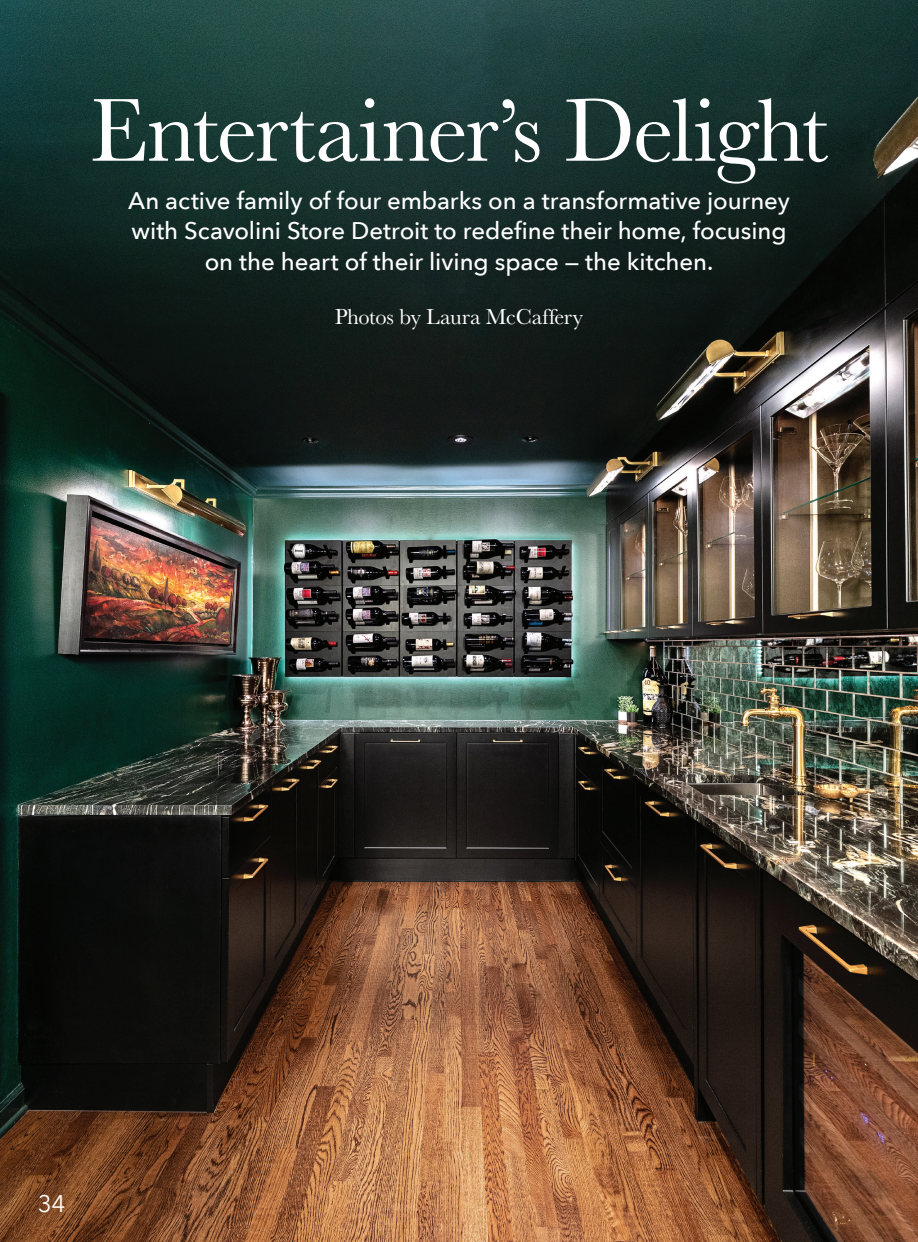
<style>
.page{position:relative;width:918px;height:1242px;background:#fff}
.page>*{position:absolute;margin:0;border:0;box-sizing:border-box;transform-origin:0 0}
.t1{font:93px "Baskerville";letter-spacing:-.025em;color:#fff}
.t2{font:500 24px/30.8px "Avenir Next";letter-spacing:-.005em;color:#fff;text-align:center}
.t3{font:24px "Avenir Next";color:#fff}
.t4{font:22.5px "Baskerville";letter-spacing:-.01em;color:#fff}
</style>
<div class="page">
<img style="left:0;top:0;width:918px;height:1242px">
<h1 class="t1" style="left:90px;top:71px;width:740px">Entertainer’s Delight</h1>
<p class="t2" style="left:128px;top:184px;width:663px">An active family of four embarks on a transformative journey with Scavolini Store Detroit to redefine their home, focusing on the heart of their living space — the kitchen.</p>
<p class="t4" style="left:335px;top:303px;width:250px">Photos by Laura McCaffery</p>
<p class="t3" style="left:38px;top:1183px;width:29px">34</p>
</div>
